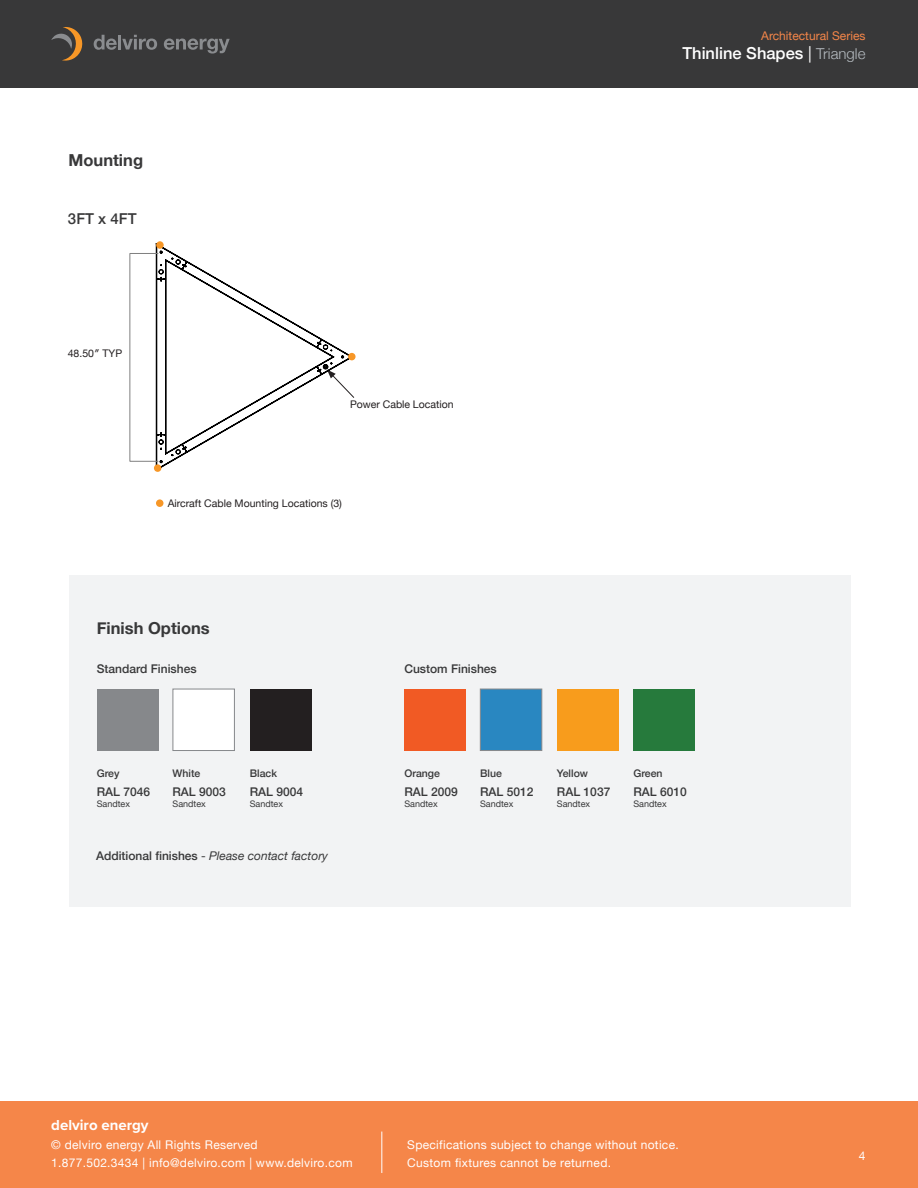
<style>
.page{position:relative;width:918px;height:1188px;background:#fff}
.page>*{position:absolute;margin:0;border:0;box-sizing:border-box;transform-origin:0 0}
.t1{font:500 16.5px "Helvetica Neue";color:#fff}
.t2{font:700 16.5px "Helvetica Neue";color:#383839}
.t3{font:700 15px "Proxima Nova";color:#fff}
.t4{font:500 15px "Helvetica Neue";color:#383839}
.t5{font:12px/18px "Helvetica Neue";letter-spacing:.025em;color:#fff}
.t6{font:500 12px "Helvetica Neue";color:#383839}
.t7{font:italic 12px "Helvetica Neue";color:#383839}
.t8{font:12px "Helvetica Neue";color:#f58649}
.t9{font:10.5px "Helvetica Neue";color:#231f20}
.t10{font:500 10.5px "Helvetica Neue";color:#383839}
.t11{font:9px "Helvetica Neue";color:#383839}
.s1{font-weight:400}
.s2{font-weight:300;font-size:15px;color:#b5bbc0}
.s3{font-weight:500;font-style:normal}
.s4{font-style:normal}
</style>
<div class="page">
<div style="left:0;top:1102px;width:918px;height:86px;background:#f58649"></div>
<div style="left:0;top:0;width:918px;height:88px;background:#383839"></div>
<hr style="left:382px;top:1132px;width:1px;height:41px;background:#fff">
<svg style="left:51px;top:27px;width:32px;height:34px"></svg>
<svg style="left:94px;top:35px;width:63px;height:15px"></svg>
<svg style="left:164px;top:39px;width:66px;height:15px"></svg>
<div style="left:69px;top:575px;width:781px;height:332px;background:#f2f3f4"></div>
<div style="left:97px;top:689px;width:61px;height:62px;background:#86888b"></div>
<div style="left:404px;top:689px;width:62px;height:62px;background:#f15a24"></div>
<div style="left:480px;top:689px;width:62px;height:62px;background:#2987c1;border:1px solid #86888b"></div>
<div style="left:557px;top:689px;width:61px;height:62px;background:#f89c1c"></div>
<div style="left:633px;top:689px;width:62px;height:62px;background:#267a3c"></div>
<div style="left:173px;top:689px;width:62px;height:62px;background:#fff;border:1px solid #86888b"></div>
<div style="left:250px;top:689px;width:61px;height:62px;background:#231f20"></div>
<div style="left:156px;top:499px;width:7px;height:8px;background:#f79727;border-radius:50%"></div>
<svg style="left:156px;top:247px;width:197px;height:224px"></svg>
<div style="left:130px;top:253px;width:28px;height:209px;border:1px solid #808080"></div>
<div style="left:154px;top:464px;width:7px;height:8px;background:#f79727;border-radius:50%"></div>
<div style="left:348px;top:353px;width:8px;height:7px;background:#f79727;border-radius:50%"></div>
<div style="left:156px;top:241px;width:8px;height:8px;background:#f79727;border-radius:50%"></div>
<p class="t2" style="left:69px;top:147px;width:76px">Mounting</p>
<p class="t4" style="left:68px;top:207px;width:70px">3FT x 4FT</p>
<p class="t8" style="left:761px;top:27px;width:106px">Architectural Series</p>
<h1 class="t1" style="left:682px;top:40px;width:185px">Thinline Shapes <span class="s1">|</span> <span class="s2">Triangle</span></h1>
<p class="t9" style="left:68px;top:346px;width:56px">48.50″ TYP</p>
<p class="t9" style="left:350px;top:396px;width:105px">Power Cable Location</p>
<p class="t9" style="left:168px;top:496px;width:176px">Aircraft Cable Mounting Locations (3)</p>
<p class="t2" style="left:97px;top:615px;width:115px">Finish Options</p>
<p class="t6" style="left:97px;top:659px;width:101px">Standard Finishes</p>
<p class="t6" style="left:404px;top:659px;width:94px">Custom Finishes</p>
<p class="t10" style="left:97px;top:765px;width:24px">Grey</p>
<p class="t6" style="left:97px;top:782px;width:55px">RAL 7046</p>
<p class="t11" style="left:97px;top:797px;width:35px">Sandtex</p>
<p class="t10" style="left:173px;top:765px;width:29px">White</p>
<p class="t6" style="left:173px;top:782px;width:55px">RAL 9003</p>
<p class="t11" style="left:173px;top:797px;width:35px">Sandtex</p>
<p class="t10" style="left:250px;top:765px;width:29px">Black</p>
<p class="t6" style="left:250px;top:782px;width:55px">RAL 9004</p>
<p class="t11" style="left:250px;top:797px;width:35px">Sandtex</p>
<p class="t10" style="left:404px;top:765px;width:37px">Orange</p>
<p class="t6" style="left:404px;top:782px;width:55px">RAL 2009</p>
<p class="t11" style="left:404px;top:797px;width:35px">Sandtex</p>
<p class="t10" style="left:480px;top:765px;width:23px">Blue</p>
<p class="t6" style="left:480px;top:782px;width:55px">RAL 5012</p>
<p class="t11" style="left:480px;top:797px;width:35px">Sandtex</p>
<p class="t10" style="left:557px;top:765px;width:33px">Yellow</p>
<p class="t6" style="left:557px;top:782px;width:55px">RAL 1037</p>
<p class="t11" style="left:557px;top:797px;width:35px">Sandtex</p>
<p class="t10" style="left:633px;top:765px;width:31px">Green</p>
<p class="t6" style="left:633px;top:782px;width:55px">RAL 6010</p>
<p class="t11" style="left:633px;top:797px;width:35px">Sandtex</p>
<p class="t7" style="left:96px;top:847px;width:234px"><span class="s3">Additional finishes</span> <span class="s4">-</span> Please contact factory</p>
<p class="t3" style="left:51px;top:1114px;width:99px">delviro energy</p>
<p class="t5" style="left:51px;top:1136px;width:303px">© delviro energy All Rights Reserved<br>1.877.502.3434 | info@delviro.com | www.delviro.com</p>
<p class="t5" style="left:407px;top:1136px;width:273px">Specifications subject to change without notice.<br>Custom fixtures cannot be returned.</p>
<p class="t5" style="left:859px;top:1147px;width:8px">4</p>
</div>
